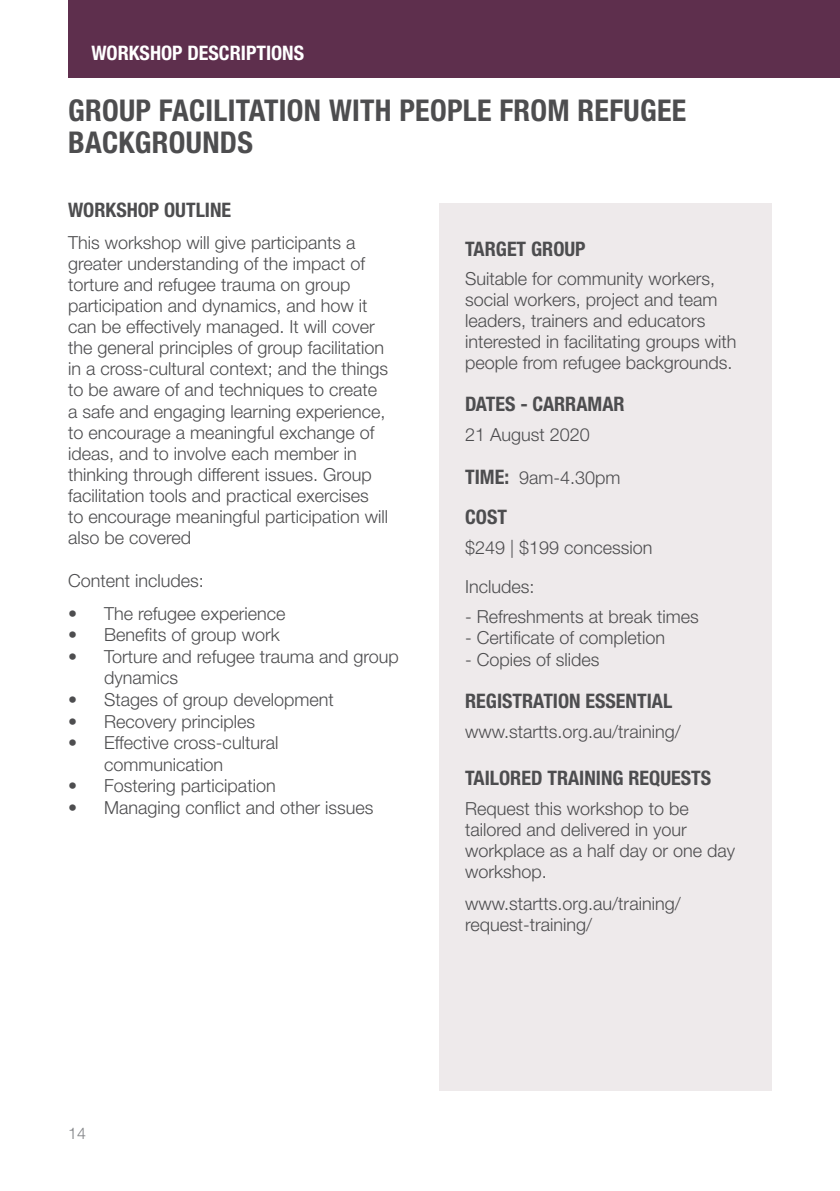
<style>
.page{position:relative;width:840px;height:1191px;background:#fff}
.page>*{position:absolute;margin:0;border:0;box-sizing:border-box;transform-origin:0 0}
.t1{font:700 condensed 30px/32px "Helvetica Neue LT Pro";letter-spacing:.01em;color:#4d4d4f}
.t2{font:700 condensed 20px "Helvetica Neue LT Pro";color:#4d4d4f}
.t3{font:700 condensed 20px "Helvetica Neue LT Pro";color:#fff}
.t4{font:300 18px/21px "Helvetica Neue LT Pro";color:#4d4d4f}
.t5{font:300 16px "Helvetica Neue LT Pro";color:#808285}
.s1{font-weight:700;font-stretch:condensed;font-size:20px}
</style>
<div class="page">
<div style="left:439px;top:203px;width:332px;height:887px;background:#eeeaeb"></div>
<div style="left:68px;top:0;width:771px;height:77px;background:#5e2f4d"></div>
<hr style="left:839px;top:0;width:1px;height:77px;background:#5e2f4d">
<p class="t3" style="left:91px;top:41px;width:214px">WORKSHOP DESCRIPTIONS</p>
<h1 class="t1" style="left:68px;top:94px;width:619px">GROUP FACILITATION WITH PEOPLE FROM REFUGEE<br>BACKGROUNDS</h1>
<p class="t2" style="left:68px;top:198px;width:164px">WORKSHOP OUTLINE</p>
<p class="t4" style="left:68px;top:232px;width:321px">This workshop will give participants a greater understanding of the impact of torture and refugee trauma on group participation and dynamics, and how it can be effectively managed. It will cover the general principles of group facilitation in a cross-cultural context; and the things to be aware of and techniques to create a safe and engaging learning experience, to encourage a meaningful exchange of ideas, and to involve each member in thinking through different issues. Group facilitation tools and practical exercises to encourage meaningful participation will also be covered</p>
<p class="t4" style="left:68px;top:569px;width:137px">Content includes:</p>
<p class="t4" style="left:68px;top:602px;width:219px">• The refugee experience</p>
<p class="t4" style="left:68px;top:624px;width:213px">• Benefits of group work</p>
<p class="t4" style="left:104px;top:645px;width:296px;line-height:21.6px;text-indent:-36px">• Torture and refugee trauma and group dynamics</p>
<p class="t4" style="left:68px;top:688px;width:267px">• Stages of group development</p>
<p class="t4" style="left:68px;top:710px;width:188px">• Recovery principles</p>
<p class="t4" style="left:104px;top:731px;width:176px;line-height:21.6px;text-indent:-36px">• Effective cross-cultural communication</p>
<p class="t4" style="left:68px;top:775px;width:209px">• Fostering participation</p>
<p class="t4" style="left:68px;top:796px;width:307px">• Managing conflict and other issues</p>
<p class="t2" style="left:465px;top:236px;width:122px">TARGET GROUP</p>
<p class="t4" style="left:465px;top:268px;width:273px">Suitable for community workers, social workers, project and team leaders, trainers and educators interested in facilitating groups with people from refugee backgrounds.</p>
<p class="t2" style="left:465px;top:392px;width:161px">DATES - CARRAMAR</p>
<p class="t4" style="left:465px;top:424px;width:126px">21 August 2020</p>
<p class="t4" style="left:465px;top:467px;width:157px"><span class="s1">TIME:</span> 9am-4.30pm</p>
<p class="t2" style="left:465px;top:504px;width:43px">COST</p>
<p class="t4" style="left:465px;top:527px;width:189px;line-height:39px">$249 | $199 concession<br>Includes:</p>
<p class="t4" style="left:465px;top:605px;width:235px">- Refreshments at break times</p>
<p class="t4" style="left:465px;top:627px;width:201px">- Certificate of completion</p>
<p class="t4" style="left:465px;top:648px;width:136px">- Copies of slides</p>
<p class="t2" style="left:465px;top:689px;width:208px">REGISTRATION ESSENTIAL</p>
<p class="t4" style="left:465px;top:720px;width:217px">www.startts.org.au/training/</p>
<p class="t2" style="left:465px;top:766px;width:247px">TAILORED TRAINING REQUESTS</p>
<p class="t4" style="left:465px;top:797px;width:271px">Request this workshop to be tailored and delivered in your workplace as a half day or one day workshop.</p>
<p class="t4" style="left:465px;top:893px;width:217px">www.startts.org.au/training/ request-training/</p>
<p class="t5" style="left:68px;top:1123px;width:19px">14</p>
</div>
